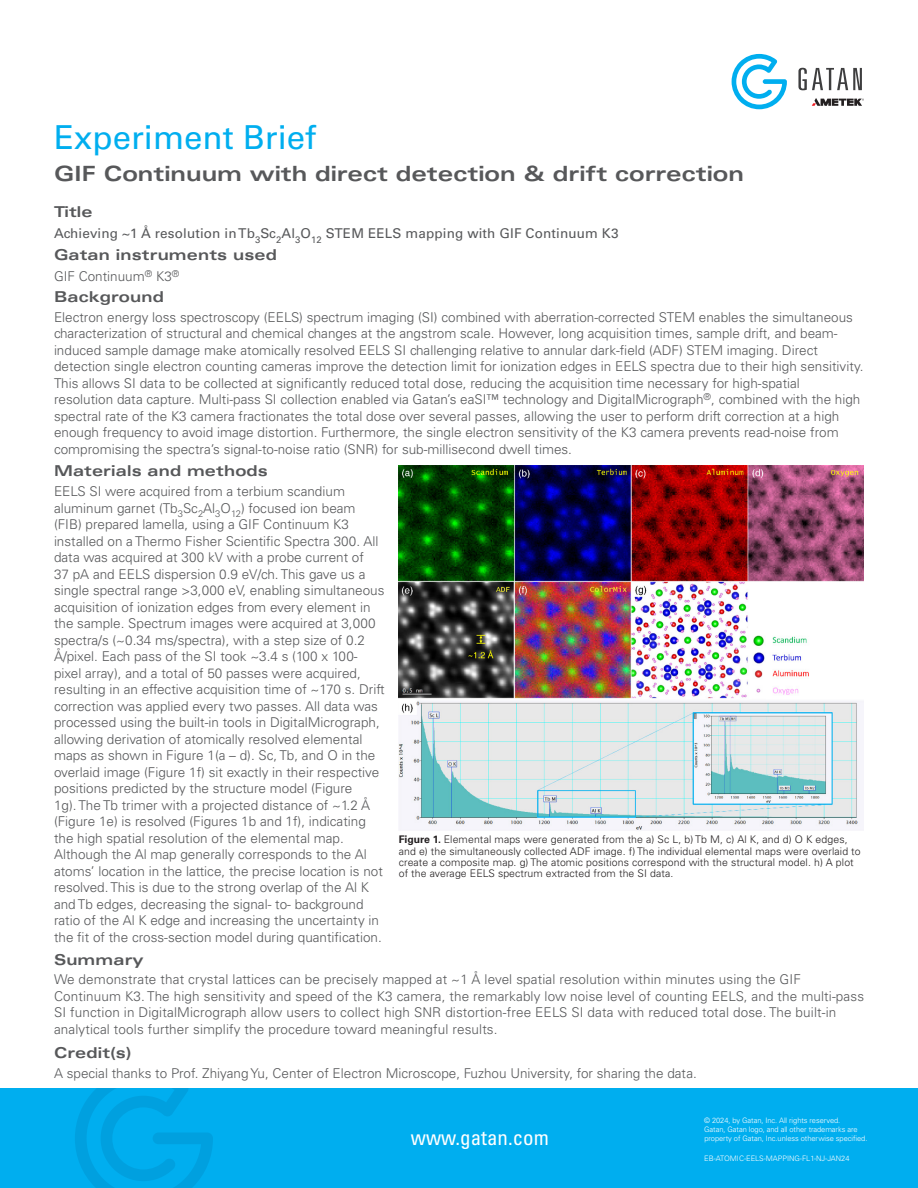
<style>
.page{position:relative;width:918px;height:1188px;background:#fff}
.page>*{position:absolute;margin:0;border:0;box-sizing:border-box;transform-origin:0 0}
.t1{font:33px "Univers LT Std";color:#00aeef}
.t2{font:700 expanded 21px "Univers LT Std";color:#57585a}
.t3{font:condensed 21px "Univers LT Std";color:#fff}
.header2{font:700 expanded 15px "Univers LT Std";letter-spacing:.01em;color:#57585a}
.body_bullet{font:700 expanded 15px "Univers LT Std";letter-spacing:.01em;color:#57585a}
.body_bullet-2{font:300 13.5px/16.5px "Univers LT Std";color:#57585a}
.body_bullet-3{font:13.5px "Univers LT Std";letter-spacing:.01em;color:#57585a}
.t4{font:300 10.5px/11.2px "Univers LT Std";letter-spacing:.01em;color:#231f20}
.t5{font:300 7.5px/9px "Univers LT Std";letter-spacing:-.01em;color:#fff}
.s1{font-weight:700}
</style>
<div class="page">
<svg style="left:798px;top:68px;width:64px;height:22px"></svg>
<svg style="left:732px;top:54px;width:55px;height:55px"></svg>
<svg style="left:812px;top:98px;width:52px;height:8px"></svg>
<div style="left:0;top:1078px;width:918px;height:110px;background:#00aeef"></div>
<svg style="left:75px;top:1088px;width:138px;height:100px"></svg>
<div style="left:0;top:1050px;width:918px;height:38px;background:#fff"></div>
<img style="left:399px;top:465px;width:465px;height:365px">
<p class="t1" style="left:54px;top:118px;width:264px">Experiment Brief</p>
<p class="t2" style="left:54px;top:162px;width:692px">GIF Continuum with direct detection &amp; drift correction</p>
<p class="header2" style="left:54px;top:203px;width:40px">Title</p>
<p class="body_bullet-3" style="left:54px;top:226px;width:566px">Achieving ~1 Å resolution in Tb<sub>3</sub>Sc<sub>2</sub>Al<sub>3</sub>O<sub>12</sub> STEM EELS mapping with GIF Continuum K3</p>
<p class="header2" style="left:54px;top:246px;width:224px">Gatan instruments used</p>
<p class="body_bullet-2" style="left:54px;top:268px;width:127px">GIF Continuum<sup>®</sup> K3<sup>®</sup></p>
<p class="body_bullet" style="left:54px;top:288px;width:111px">Background</p>
<p class="body_bullet-2" style="left:54px;top:309px;width:811px">Electron energy loss spectroscopy (EELS) spectrum imaging (SI) combined with aberration-corrected STEM enables the simultaneous characterization of structural and chemical changes at the angstrom scale. However, long acquisition times, sample drift, and beam&shy;induced sample damage make atomically resolved EELS SI challenging relative to annular dark-field (ADF) STEM imaging. Direct detection single electron counting cameras improve the detection limit for ionization edges in EELS spectra due to their high sensitivity.<br>This allows SI data to be collected at significantly reduced total dose, reducing the acquisition time necessary for high-spatial<br>resolution data capture. Multi-pass SI collection enabled via Gatan’s eaSI™ technology and DigitalMicrograph<sup>®</sup>, combined with the high spectral rate of the K3 camera fractionates the total dose over several passes, allowing the user to perform drift correction at a high enough frequency to avoid image distortion. Furthermore, the single electron sensitivity of the K3 camera prevents read-noise from compromising the spectra’s signal-to-noise ratio (SNR) for sub-millisecond dwell times.</p>
<p class="body_bullet" style="left:54px;top:462px;width:215px">Materials and methods</p>
<p class="body_bullet-2" style="left:54px;top:483px;width:332px">EELS SI were acquired from a terbium scandium aluminum garnet (Tb<sub>3</sub>Sc<sub>2</sub>Al<sub>3</sub>O<sub>12</sub>) focused ion beam (FIB) prepared lamella, using a GIF Continuum K3 installed on a Thermo Fisher Scientific Spectra 300. All data was acquired at 300 kV with a probe current of<br>37 pA and EELS dispersion 0.9 eV/ch. This gave us a single spectral range &gt;3,000 eV, enabling simultaneous acquisition of ionization edges from every element in the sample. Spectrum images were acquired at 3,000 spectra/s (~0.34 ms/spectra), with a step size of 0.2<br>Å/pixel. Each pass of the SI took ~3.4 s (100 x 100- pixel array), and a total of 50 passes were acquired, resulting in an effective acquisition time of ~170 s. Drift correction was applied every two passes. All data was processed using the built-in tools in DigitalMicrograph, allowing derivation of atomically resolved elemental maps as shown in Figure 1(a – d). Sc, Tb, and O in the overlaid image (Figure 1f) sit exactly in their respective positions predicted by the structure model (Figure<br>1g). The Tb trimer with a projected distance of ~1.2 Å (Figure 1e) is resolved (Figures 1b and 1f), indicating the high spatial resolution of the elemental map.<br>Although the Al map generally corresponds to the Al atoms’ location in the lattice, the precise location is not resolved. This is due to the strong overlap of the Al K and Tb edges, decreasing the signal- to- background ratio of the Al K edge and increasing the uncertainty in the fit of the cross-section model during quantification.</p>
<p class="t4" style="left:399px;top:834px;width:464px"><span class="s1">Figure 1.</span> Elemental maps were generated from the a) Sc L, b) Tb M, c) Al K, and d) O K edges, and e) the simultaneously collected ADF image. f) The individual elemental maps were overlaid to create a composite map. g) The atomic positions correspond with the structural model. h) A plot of the average EELS spectrum extracted from the SI data.</p>
<p class="header2" style="left:54px;top:951px;width:91px">Summary</p>
<p class="body_bullet-2" style="left:54px;top:971px;width:812px">We demonstrate that crystal lattices can be precisely mapped at ~1 Å level spatial resolution within minutes using the GIF Continuum K3. The high sensitivity and speed of the K3 camera, the remarkably low noise level of counting EELS, and the multi-pass SI function in DigitalMicrograph allow users to collect high SNR distortion-free EELS SI data with reduced total dose. The built-in analytical tools further simplify the procedure toward meaningful results.</p>
<p class="header2" style="left:54px;top:1044px;width:79px">Credit(s)</p>
<p class="body_bullet-2" style="left:54px;top:1065px;width:644px">A special thanks to Prof. Zhiyang Yu, Center of Electron Microscope, Fuzhou University, for sharing the data.</p>
<h2 class="t3" style="left:411px;top:1124px;width:140px">www.gatan.com</h2>
<p class="t5" style="left:704px;top:1116px;width:165px">© 2024, by Gatan, Inc. All rights reserved.<br>Gatan, Gatan logo, and all other trademarks are property of Gatan, Inc.unless otherwise specified.</p>
<p class="t5" style="left:704px;top:1153px;width:147px">EB-ATOMIC-EELS-MAPPING-FL1-NJ-JAN24</p>
</div>
